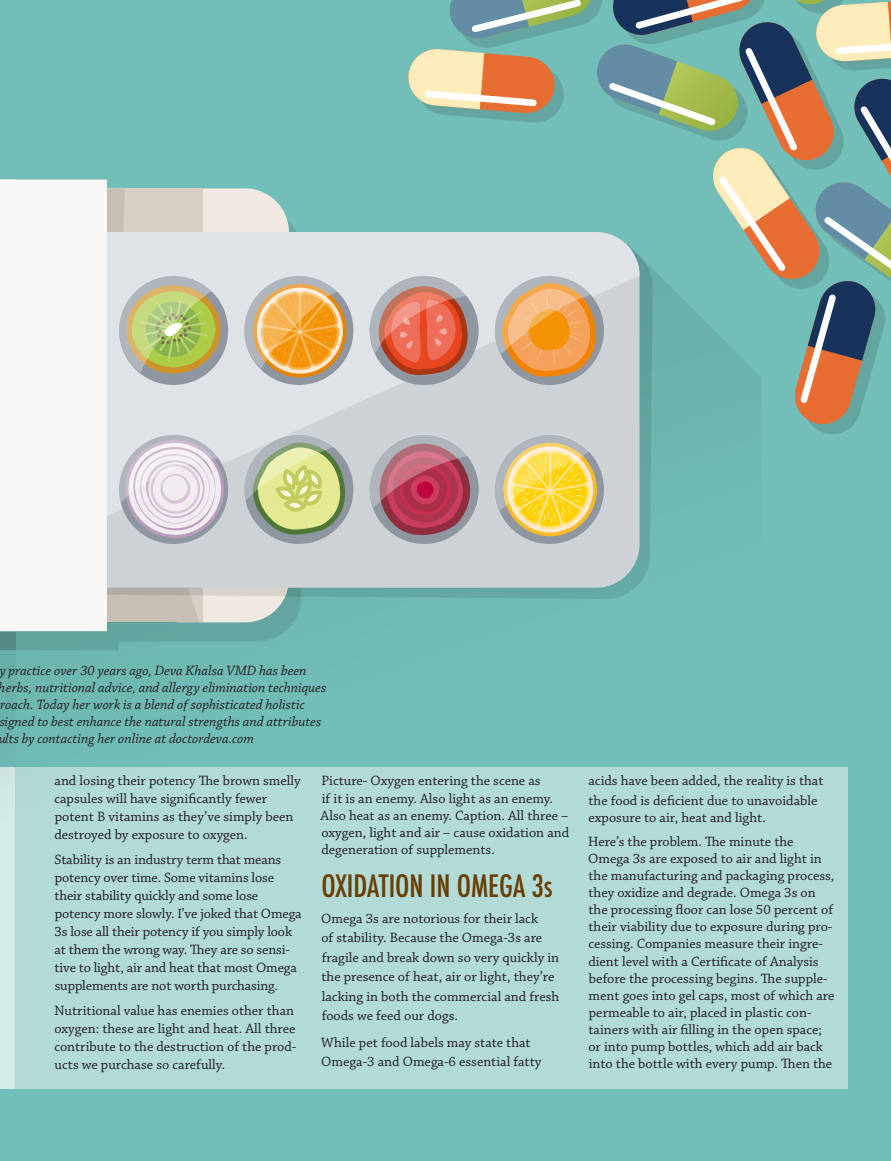
<style>
.page{position:relative;width:891px;height:1161px;background:#72beb8}
.page>*{position:absolute;margin:0;border:0;box-sizing:border-box;transform-origin:0 0}
.t1{font:500 condensed 30px "Futura";color:#673d00}
.t2{font:14.25px/17.1px "Chaparral Pro";color:#231f20}
.t3{font:italic 14.25px/17.1px "Chaparral Pro";color:#231f20}
</style>
<div class="page">
<div style="left:0;top:767px;width:848px;height:322px;background:#b2dbd8"></div>
<svg style="left:0;top:650px;width:94px;height:188px"></svg>
<svg style="left:0;top:204px;width:301px;height:446px;fill:#63a5a0"></svg>
<div style="left:137px;top:188px;width:152px;height:434px;background:#efe9e1;border-radius:44px"></div>
<svg style="left:107px;top:188px;width:93px;height:434px;fill:#d8cfc4"></svg>
<svg style="left:107px;top:427px;width:545px;height:172px;fill:#65a9a3"></svg>
<svg style="left:107px;top:232px;width:533px;height:356px;fill:#cdd2d7"></svg>
<div style="left:119px;top:276px;width:109px;height:109px;background:#8e97a1;border-radius:50%"></div>
<div style="left:244px;top:276px;width:109px;height:109px;background:#8e97a1;border-radius:50%"></div>
<div style="left:119px;top:435px;width:109px;height:109px;background:#8e97a1;border-radius:50%"></div>
<div style="left:244px;top:435px;width:109px;height:109px;background:#8e97a1;border-radius:50%"></div>
<div style="left:370px;top:435px;width:109px;height:109px;background:#8e97a1;border-radius:50%"></div>
<div style="left:495px;top:435px;width:109px;height:109px;background:#8e97a1;border-radius:50%"></div>
<svg style="left:127px;top:285px;width:94px;height:89px"></svg>
<svg style="left:119px;top:275px;width:93px;height:98px"></svg>
<svg style="left:244px;top:275px;width:103px;height:102px"></svg>
<svg style="left:370px;top:0;width:521px;height:427px"></svg>
<svg style="left:119px;top:434px;width:105px;height:104px"></svg>
<svg style="left:244px;top:434px;width:103px;height:101px"></svg>
<svg style="left:367px;top:434px;width:103px;height:111px"></svg>
<svg style="left:495px;top:434px;width:102px;height:102px"></svg>
<div style="left:0;top:180px;width:107px;height:451px;background:#f9f7f5"></div>
<p class="t3" style="left:-2px;top:662px;width:329px">y practice over 30 years ago, Deva Khalsa VMD has been herbs, nutritional advice, and allergy elimination techniques roach. Today her work is a blend of sophisticated holistic signed to best enhance the natural strengths and attributes ults by contacting her online at doctordeva.com</p>
<p class="t2" style="left:54px;top:773px;width:248px;line-height:18px">and losing their potency The brown smelly capsules will have significantly fewer potent B vitamins as they’ve simply been destroyed by exposure to oxygen.</p>
<p class="t2" style="left:54px;top:851px;width:249px;line-height:18px">Stability is an industry term that means potency over time. Some vitamins lose their stability quickly and some lose potency more slowly. I’ve joked that Omega 3s lose all their potency if you simply look at them the wrong way. They are so sensi&shy;tive to light, air and heat that most Omega supplements are not worth purchasing.</p>
<p class="t2" style="left:54px;top:1002px;width:244px;line-height:18px">Nutritional value has enemies other than oxygen: these are light and heat. All three contribute to the destruction of the prod&shy;ucts we purchase so carefully.</p>
<p class="t2" style="left:321px;top:773px;width:250px">Picture- Oxygen entering the scene as<br>if it is an enemy. Also light as an enemy.<br>Also heat as an enemy. Caption. All three – oxygen, light and air – cause oxidation and degeneration of supplements.</p>
<p class="t1" style="left:322px;top:866px;width:233px">OXIDATION IN OMEGA 3s</p>
<p class="t2" style="left:321px;top:909px;width:239px;line-height:19.5px">Omega 3s are notorious for their lack<br>of stability. Because the Omega-3s are fragile and break down so very quickly in the presence of heat, air or light, they’re lacking in both the commercial and fresh foods we feed our dogs.</p>
<p class="t2" style="left:321px;top:1033px;width:222px;line-height:19.5px">While pet food labels may state that<br>Omega-3 and Omega-6 essential fatty</p>
<p class="t2" style="left:589px;top:772px;width:236px;line-height:19.5px">acids have been added, the reality is that the food is deficient due to unavoidable</p>
<p class="t2" style="left:588px;top:810px;width:179px">exposure to air, heat and light.</p>
<p class="t2" style="left:588px;top:833px;width:248px">Here’s the problem. The minute the Omega 3s are exposed to air and light in the manufacturing and packaging process, they oxidize and degrade. Omega 3s on the processing floor can lose 50 percent of their viability due to exposure during pro&shy;cessing. Companies measure their ingre&shy;dient level with a Certificate of Analysis before the processing begins. The supple&shy;ment goes into gel caps, most of which are permeable to air, placed in plastic con&shy;tainers with air filling in the open space; or into pump bottles, which add air back into the bottle with every pump. Then the</p>
</div>
